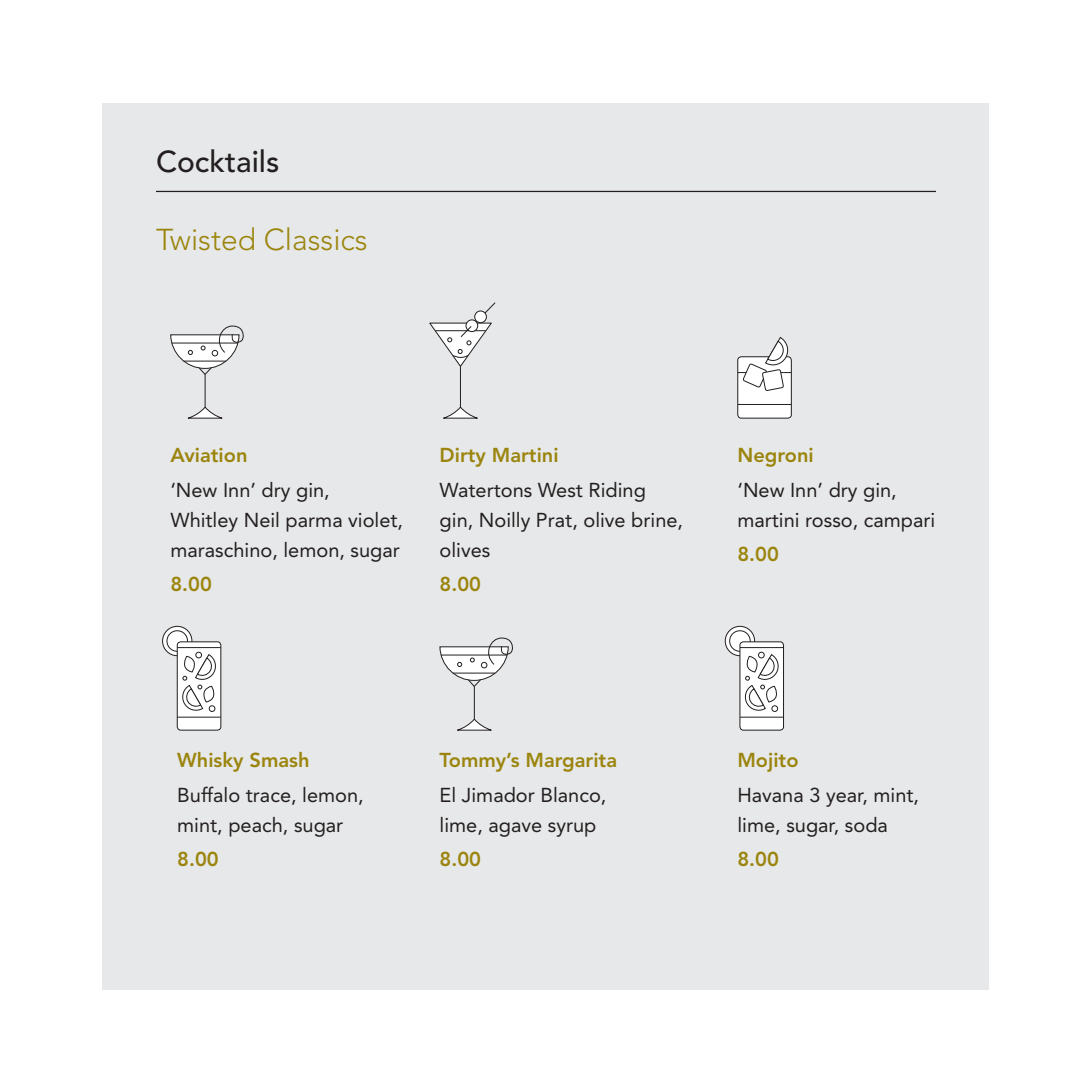
<style>
.page{position:relative;width:1092px;height:1092px;background:#fff}
.page>*{position:absolute;margin:0;border:0;box-sizing:border-box;transform-origin:0 0}
.Helv-8-12{font:300 30px "Avenir";color:#9b850e}
.Helv-8-12-2{font:500 30px "Avenir";color:#231f20}
.t1{font:20px/30px "Avenir";color:#231f20}
.t2{font:800 20px "Avenir";color:#9b850e}
</style>
<div class="page">
<div style="left:103px;top:103px;width:886px;height:886px;background:#e7e8e9"></div>
<svg style="left:443px;top:407px;width:35px;height:12px"></svg>
<hr style="left:460px;top:366px;width:1px;height:41px;background:#231f20">
<div style="left:474px;top:311px;width:12px;height:12px;background:#fff;border-radius:50%"></div>
<div style="left:474px;top:311px;width:12px;height:12px;border:1px solid #231f20;border-radius:50%"></div>
<div style="left:465px;top:319px;width:13px;height:13px;border:1px solid #231f20;border-radius:50%"></div>
<svg style="left:429px;top:322px;width:63px;height:45px"></svg>
<svg style="left:484px;top:302px;width:12px;height:12px"></svg>
<svg style="left:162px;top:626px;width:30px;height:29px"></svg>
<div style="left:162px;top:626px;width:30px;height:30px;border:1px solid #231f20;border-radius:50%"></div>
<div style="left:167px;top:630px;width:20px;height:21px;background:#fff;border-radius:50%"></div>
<div style="left:167px;top:630px;width:21px;height:21px;border:1px solid #231f20;border-radius:50%"></div>
<div style="left:177px;top:641px;width:44px;height:89px;background:#fff;border-radius:4px"></div>
<div style="left:177px;top:641px;width:44px;height:89px;border:1px solid #231f20;border-radius:4px"></div>
<hr style="left:177px;top:716px;width:44px;height:1px;background:#231f20">
<div style="left:195px;top:651px;width:7px;height:7px;border:1px solid #231f20;border-radius:50%"></div>
<svg style="left:182px;top:652px;width:34px;height:60px"></svg>
<hr style="left:177px;top:647px;width:44px;height:1px;background:#231f20">
<svg style="left:725px;top:626px;width:29px;height:29px"></svg>
<div style="left:725px;top:626px;width:29px;height:30px;border:1px solid #231f20;border-radius:50%"></div>
<div style="left:729px;top:630px;width:21px;height:21px;background:#fff;border-radius:50%"></div>
<div style="left:729px;top:630px;width:21px;height:21px;border:1px solid #231f20;border-radius:50%"></div>
<div style="left:739px;top:641px;width:44px;height:89px;background:#fff;border-radius:4px"></div>
<div style="left:739px;top:641px;width:44px;height:89px;border:1px solid #231f20;border-radius:4px"></div>
<hr style="left:740px;top:716px;width:43px;height:1px;background:#231f20">
<div style="left:758px;top:651px;width:6px;height:7px;border:1px solid #231f20;border-radius:50%"></div>
<svg style="left:744px;top:652px;width:35px;height:60px"></svg>
<hr style="left:740px;top:647px;width:43px;height:1px;background:#231f20">
<div style="left:737px;top:357px;width:54px;height:61px;background:#fff;border-radius:4px"></div>
<div style="left:737px;top:356px;width:54px;height:62px;border:1px solid #231f20;border-radius:4px"></div>
<hr style="left:738px;top:372px;width:53px;height:1px;background:#231f20">
<hr style="left:738px;top:404px;width:53px;height:1px;background:#231f20">
<svg style="left:742px;top:337px;width:48px;height:55px"></svg>
<hr style="left:156px;top:191px;width:779px;height:1px;background:#231f20">
<svg style="left:187px;top:406px;width:36px;height:13px"></svg>
<hr style="left:205px;top:374px;width:1px;height:33px;background:#231f20">
<svg style="left:170px;top:325px;width:74px;height:50px"></svg>
<hr style="left:172px;top:342px;width:66px;height:1px;background:#231f20">
<svg style="left:457px;top:718px;width:35px;height:12px"></svg>
<hr style="left:474px;top:686px;width:1px;height:33px;background:#231f20">
<svg style="left:439px;top:637px;width:74px;height:50px"></svg>
<hr style="left:441px;top:654px;width:66px;height:1px;background:#231f20">
<p class="Helv-8-12-2" style="left:156px;top:144px;width:125px">Cocktails</p>
<p class="Helv-8-12" style="left:156px;top:222px;width:213px">Twisted Classics</p>
<p class="t2" style="left:170px;top:443px;width:79px">Aviation</p>
<p class="t1" style="left:170px;top:475px;width:234px">‘New Inn’ dry gin,<br>Whitley Neil parma violet, maraschino, lemon, sugar</p>
<p class="t2" style="left:170px;top:572px;width:43px">8.00</p>
<p class="t2" style="left:439px;top:443px;width:120px">Dirty Martini</p>
<p class="t1" style="left:439px;top:475px;width:245px">Watertons West Riding gin, Noilly Prat, olive brine, olives</p>
<p class="t2" style="left:439px;top:572px;width:43px">8.00</p>
<p class="t2" style="left:737px;top:443px;width:78px">Negroni</p>
<p class="t1" style="left:737px;top:475px;width:199px">‘New Inn’ dry gin, martini rosso, campari</p>
<p class="t2" style="left:737px;top:542px;width:43px">8.00</p>
<p class="t2" style="left:177px;top:748px;width:134px">Whisky Smash</p>
<p class="t1" style="left:177px;top:780px;width:188px">Buffalo trace, lemon, mint, peach, sugar</p>
<p class="t2" style="left:177px;top:847px;width:43px">8.00</p>
<p class="t2" style="left:439px;top:748px;width:179px">Tommy’s Margarita</p>
<p class="t1" style="left:439px;top:780px;width:168px">El Jimador Blanco, lime, agave syrup</p>
<p class="t2" style="left:439px;top:847px;width:43px">8.00</p>
<p class="t2" style="left:737px;top:748px;width:63px">Mojito</p>
<p class="t1" style="left:737px;top:780px;width:183px">Havana 3 year, mint, lime, sugar, soda</p>
<p class="t2" style="left:737px;top:847px;width:43px">8.00</p>
</div>
